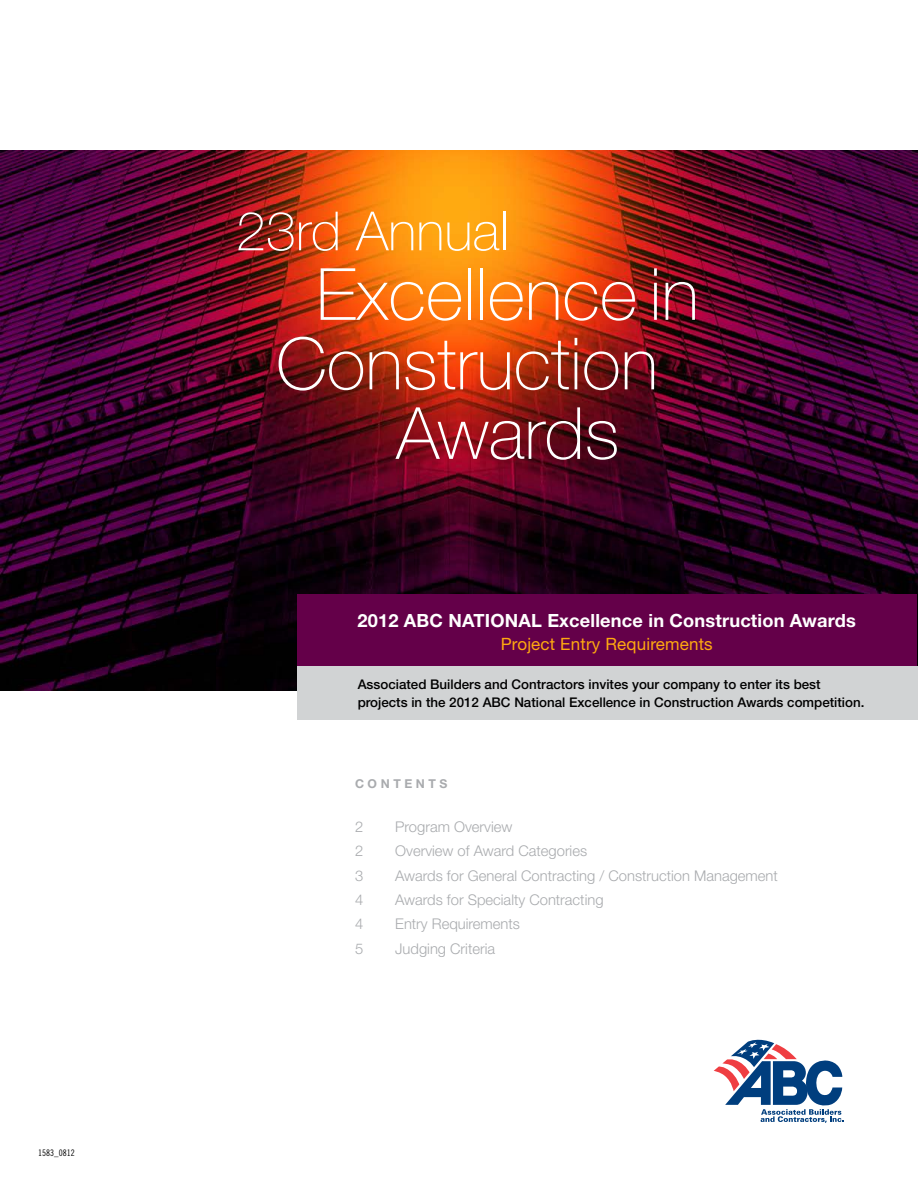
<style>
.page{position:relative;width:918px;height:1188px;background:#fff}
.page>*{position:absolute;margin:0;border:0;box-sizing:border-box;transform-origin:0 0}
.t1{font:100 72.15px/69.4px "Helvetica Neue LT Std";color:#fff;text-align:center}
.t2{font:100 54.15px "Helvetica Neue LT Std";color:#fff}
.t3{font:700 18.15px "Helvetica Neue LT Std";letter-spacing:.01em;color:#fff}
.t4{font:16.95px "Helvetica Neue LT Std";letter-spacing:.01em;color:#fea910}
.t5{font:300 14.85px "Helvetica Neue LT Std";color:#a9abae}
.t6{font:500 13.35px/18.1px "Helvetica Neue LT Std";color:#000}
.t7{font:700 12.3px "Helvetica Neue LT Std";letter-spacing:.29em;color:#a9abae}
.t8{font:9px "Trade Gothic LT Std Cn 18";color:#000}
</style>
<div class="page">
<img style="left:0;top:151px;width:918px;height:540px">
<div style="left:297px;top:595px;width:619px;height:74px;background:#640049"></div>
<div style="left:297px;top:667px;width:621px;height:53px;background:#d1d3d4"></div>
<svg style="left:714px;top:1040px;width:130px;height:83px"></svg>
<p class="t8" style="left:38px;top:1147px;width:38px">1583_0812</p>
<h2 class="t2" style="left:236px;top:200px;width:274px">23rd Annual</h2>
<h1 class="t1" style="left:276px;top:259px;width:424px">Excellence in<br>Construction<br>Awards</h1>
<p class="t3" style="left:358px;top:609px;width:500px">2012 ABC National Excellence in Construction Awards</p>
<p class="t4" style="left:501px;top:634px;width:214px">Project Entry Requirements</p>
<p class="t6" style="left:358px;top:675px;width:508px">Associated Builders and Contractors invites your company to enter its best projects in the 2012 ABC National Excellence in Construction Awards competition.</p>
<p class="t7" style="left:355px;top:776px;width:94px">Con ten ts</p>
<p class="t5" style="left:355px;top:817px;width:10px">2</p>
<p class="t5" style="left:395px;top:817px;width:119px">Program Overview</p>
<p class="t5" style="left:355px;top:842px;width:10px">2</p>
<p class="t5" style="left:395px;top:842px;width:193px">Overview of Award Categories</p>
<p class="t5" style="left:355px;top:866px;width:10px">3</p>
<p class="t5" style="left:395px;top:866px;width:384px">Awards for General Contracting / Construction Management</p>
<p class="t5" style="left:355px;top:891px;width:10px">4</p>
<p class="t5" style="left:395px;top:891px;width:210px">Awards for Specialty Contracting</p>
<p class="t5" style="left:355px;top:915px;width:10px">4</p>
<p class="t5" style="left:395px;top:915px;width:126px">Entry Requirements</p>
<p class="t5" style="left:355px;top:940px;width:10px">5</p>
<p class="t5" style="left:395px;top:940px;width:101px">Judging Criteria</p>
</div>
